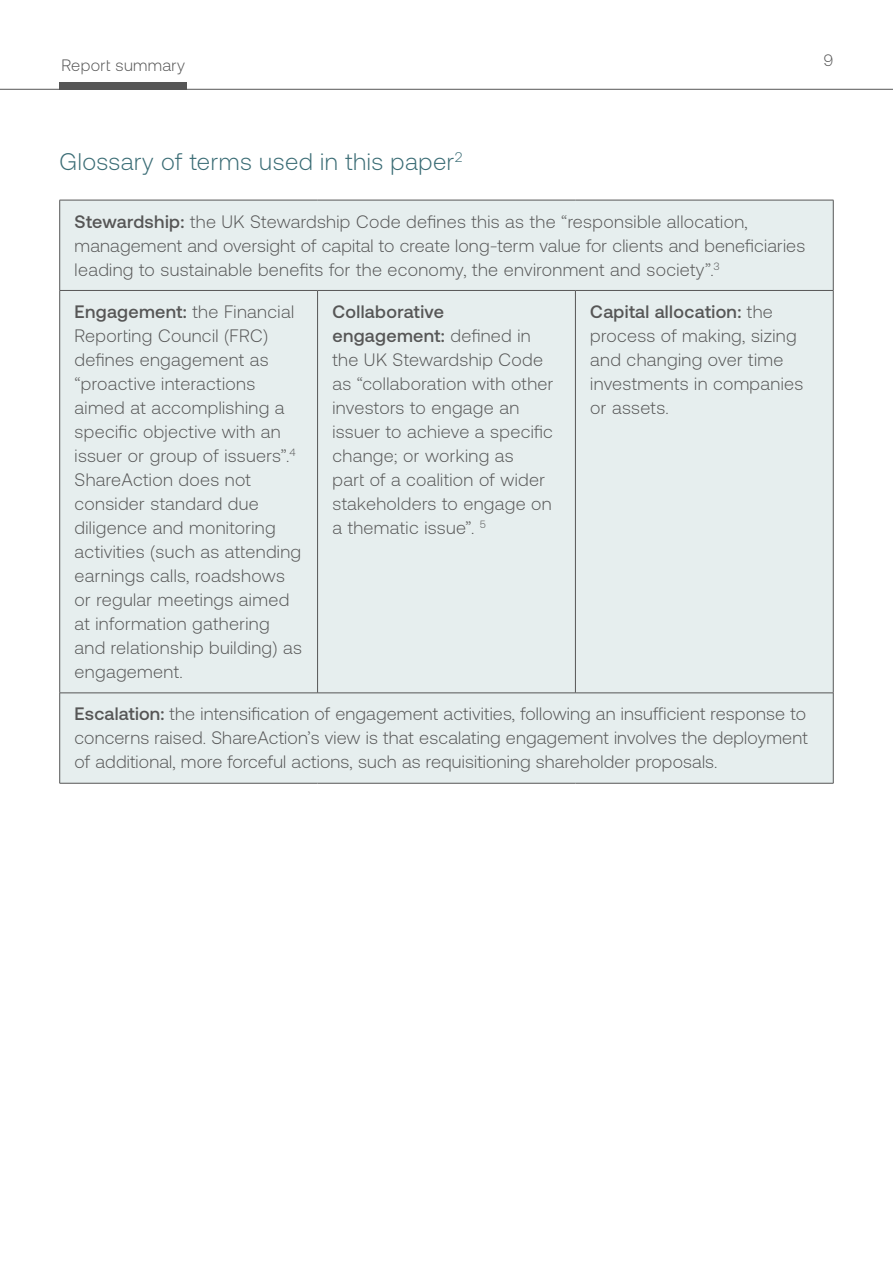
<style>
.page{position:relative;width:893px;height:1263px;background:#fff}
.page>*{position:absolute;margin:0;border:0;box-sizing:border-box;transform-origin:0 0}
.Subheading_3{font:300 24px "Aeonik";letter-spacing:.02em;color:#3a6c75}
.Body_Text_-_Main{font:300 18px/24px "Aeonik";letter-spacing:.02em;color:#565656}
.top_right_heading_grey{font:300 16.5px "Aeonik";letter-spacing:.02em;color:#565656}
.s1{font-weight:500}
</style>
<div class="page">
<hr style="left:0;top:89px;width:893px;height:1px;background:#565656">
<div style="left:60px;top:82px;width:127px;height:7px;background:#565656"></div>
<div style="left:60px;top:201px;width:773px;height:582px;background:#e6eeee"></div>
<hr style="left:60px;top:200px;width:258px;height:1px;background:#565656">
<hr style="left:59px;top:200px;width:1px;height:90px;background:#565656">
<hr style="left:318px;top:200px;width:257px;height:1px;background:#565656">
<hr style="left:575px;top:200px;width:258px;height:1px;background:#565656">
<hr style="left:833px;top:200px;width:1px;height:90px;background:#565656">
<hr style="left:60px;top:290px;width:258px;height:1px;background:#565656">
<hr style="left:59px;top:291px;width:1px;height:402px;background:#565656">
<hr style="left:318px;top:290px;width:257px;height:1px;background:#565656">
<hr style="left:317px;top:291px;width:1px;height:402px;background:#565656">
<hr style="left:575px;top:290px;width:258px;height:1px;background:#565656">
<hr style="left:575px;top:291px;width:1px;height:402px;background:#565656">
<hr style="left:833px;top:291px;width:1px;height:402px;background:#565656">
<hr style="left:60px;top:693px;width:258px;height:1px;background:#565656">
<hr style="left:59px;top:693px;width:1px;height:90px;background:#565656">
<hr style="left:318px;top:693px;width:257px;height:1px;background:#565656">
<hr style="left:575px;top:693px;width:258px;height:1px;background:#565656">
<hr style="left:833px;top:693px;width:1px;height:90px;background:#565656">
<hr style="left:60px;top:783px;width:258px;height:1px;background:#565656">
<hr style="left:318px;top:783px;width:257px;height:1px;background:#565656">
<hr style="left:575px;top:783px;width:258px;height:1px;background:#565656">
<p class="top_right_heading_grey" style="left:62px;top:56px;width:125px">Report summary</p>
<p class="top_right_heading_grey" style="left:823px;top:51px;width:11px">9</p>
<p class="Subheading_3" style="left:60px;top:148px;width:405px">Glossary of terms used in this paper<sup>2</sup></p>
<p class="Body_Text_-_Main" style="left:75px;top:209px;width:732px"><span class="s1">Stewardship:</span> the UK Stewardship Code defines this as the “responsible allocation, management and oversight of capital to create long-term value for clients and beneficiaries leading to sustainable benefits for the economy, the environment and society”.<sup>3</sup></p>
<p class="Body_Text_-_Main" style="left:75px;top:300px;width:229px"><span class="s1">Engagement:</span> the Financial<br>Reporting Council (FRC) defines engagement as “proactive interactions aimed at accomplishing a specific objective with an issuer or group of issuers”.<sup>4<br></sup>ShareAction does not consider standard due diligence and monitoring activities (such as attending earnings calls, roadshows or regular meetings aimed at information gathering and relationship building) as engagement.</p>
<p class="Body_Text_-_Main" style="left:332px;top:300px;width:223px"><span class="s1">Collaborative engagement:</span> defined in the UK Stewardship Code as “collaboration with other investors to engage an issuer to achieve a specific change; or working as<br>part of a coalition of wider stakeholders to engage on a thematic issue”. <sup>5</sup></p>
<p class="Body_Text_-_Main" style="left:590px;top:300px;width:215px"><span class="s1">Capital allocation:</span> the process of making, sizing and changing over time investments in companies or assets.</p>
<p class="Body_Text_-_Main" style="left:75px;top:702px;width:734px;text-align:justify"><span class="s1">Escalation:</span> the intensification of engagement activities, following an insufficient response to concerns raised. ShareAction’s view is that escalating engagement involves the deployment of additional, more forceful actions, such as requisitioning shareholder proposals.</p>
</div>
